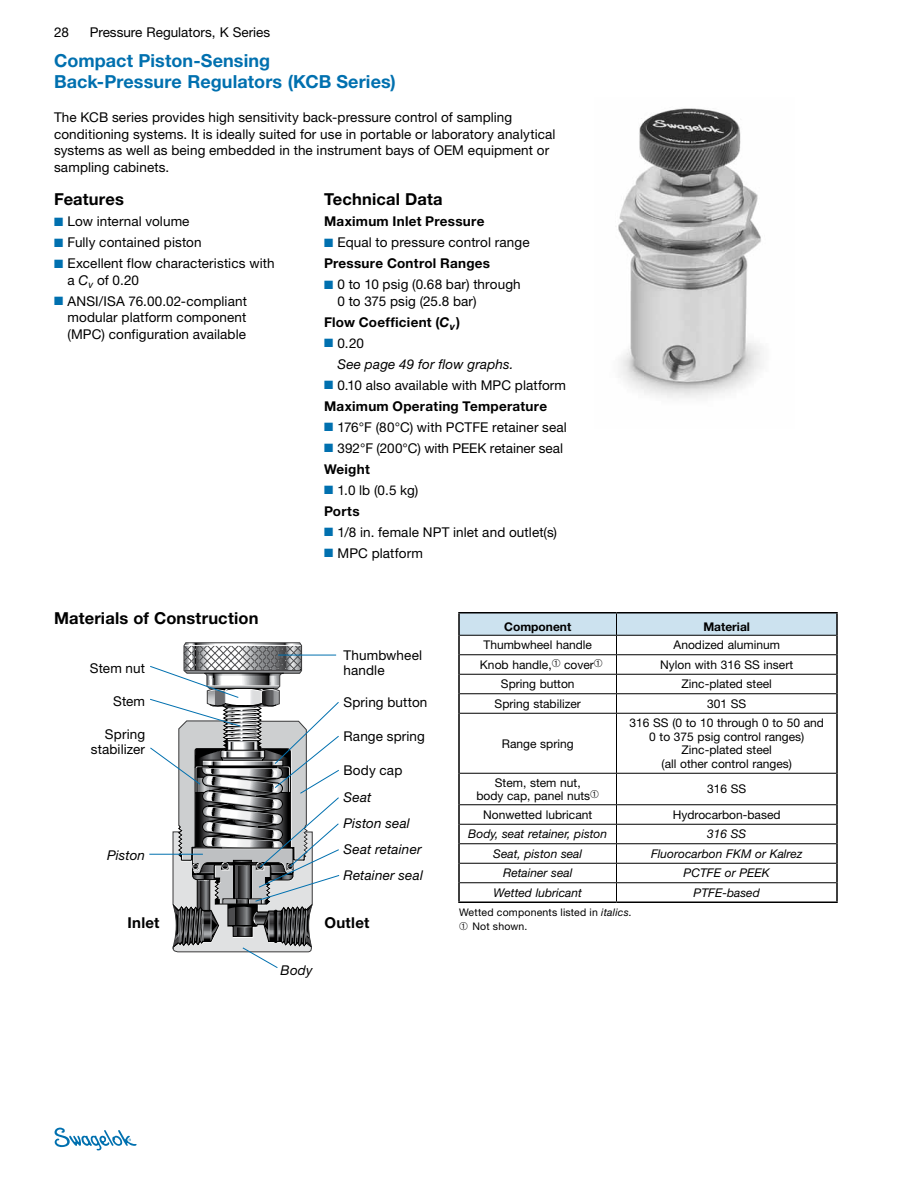
<style>
.page{position:relative;width:918px;height:1188px;background:#fff}
.page>*{position:absolute;margin:0;border:0;box-sizing:border-box;transform-origin:0 0}
.t1{font:700 18px/21px "Helvetica Neue LT Std";letter-spacing:.005em;color:#0070af}
.t2{font:700 16.5px "Helvetica Neue LT Std";letter-spacing:.01em;color:#000}
.t3{font:700 15px "Helvetica Neue LT Std";letter-spacing:.015em;color:#000}
.t4{font:13.5px/16.5px "Helvetica Neue LT Std";letter-spacing:.01em;color:#000}
.t5{font:italic 13.5px/21px "Helvetica Neue LT Std";letter-spacing:.015em;color:#000}
.t6{font:700 13.5px "Helvetica Neue LT Std";letter-spacing:.02em;color:#000}
.t7{font:12px/13.5px "Helvetica Neue LT Std";color:#000;text-align:center}
.t8{font:italic 12px "Helvetica Neue LT Std";color:#000}
.t9{font:700 12px "Helvetica Neue LT Std";color:#000}
.t10{font:10.5px/13.5px "Helvetica Neue LT Std";letter-spacing:.015em;color:#000}
.s1{color:#0070af}
.s2{font-weight:700}
.s3{font-style:italic}
.s4{font-style:normal}
</style>
<div class="page">
<svg style="left:55px;top:1128px;width:82px;height:22px"></svg>
<img style="left:618px;top:108px;width:145px;height:290px">
<svg style="left:149px;top:642px;width:191px;height:326px"></svg>
<hr style="left:278px;top:655px;width:58px;height:1px;background:#0070af">
<hr style="left:458px;top:612px;width:158px;height:2px;background:#000">
<hr style="left:616px;top:612px;width:222px;height:2px;background:#000">
<hr style="left:458px;top:713px;width:2px;height:60px;background:#000">
<hr style="left:836px;top:713px;width:2px;height:60px;background:#000">
<hr style="left:458px;top:773px;width:2px;height:32px;background:#000">
<hr style="left:836px;top:773px;width:2px;height:32px;background:#000">
<svg style="left:458px;top:805px;width:2px;height:19px"></svg>
<svg style="left:836px;top:805px;width:2px;height:19px"></svg>
<hr style="left:458px;top:824px;width:2px;height:20px;background:#000">
<hr style="left:836px;top:824px;width:2px;height:20px;background:#000">
<svg style="left:458px;top:844px;width:2px;height:19px"></svg>
<svg style="left:836px;top:844px;width:2px;height:19px"></svg>
<hr style="left:458px;top:863px;width:2px;height:20px;background:#000">
<hr style="left:836px;top:863px;width:2px;height:20px;background:#000">
<svg style="left:458px;top:883px;width:2px;height:19px"></svg>
<svg style="left:836px;top:883px;width:2px;height:19px"></svg>
<hr style="left:458px;top:902px;width:158px;height:1px;background:#000">
<hr style="left:616px;top:902px;width:222px;height:1px;background:#000">
<svg style="left:458px;top:613px;width:380px;height:100px"></svg>
<hr style="left:460px;top:713px;width:156px;height:1px;background:#000">
<hr style="left:616px;top:713px;width:220px;height:1px;background:#000">
<hr style="left:616px;top:714px;width:1px;height:59px;background:#000">
<hr style="left:460px;top:773px;width:156px;height:1px;background:#000">
<hr style="left:616px;top:773px;width:220px;height:1px;background:#000">
<hr style="left:616px;top:774px;width:1px;height:30px;background:#000">
<hr style="left:460px;top:804px;width:156px;height:1px;background:#000">
<hr style="left:616px;top:804px;width:220px;height:1px;background:#000">
<hr style="left:460px;top:824px;width:156px;height:1px;background:#000">
<hr style="left:616px;top:824px;width:220px;height:1px;background:#000">
<hr style="left:460px;top:843px;width:156px;height:1px;background:#000">
<hr style="left:616px;top:843px;width:220px;height:1px;background:#000">
<hr style="left:460px;top:863px;width:156px;height:1px;background:#000">
<hr style="left:616px;top:863px;width:220px;height:1px;background:#000">
<hr style="left:460px;top:882px;width:156px;height:1px;background:#000">
<hr style="left:616px;top:882px;width:220px;height:1px;background:#000">
<svg style="left:616px;top:805px;width:1px;height:97px"></svg>
<p class="t4" style="left:54px;top:23px;width:17px">28</p>
<p class="t4" style="left:90px;top:23px;width:182px">Pressure Regulators, K Series</p>
<h1 class="t1" style="left:54px;top:50px;width:343px">Compact Piston-Sensing<br>Back-Pressure Regulators (KCB Series)</h1>
<p class="t4" style="left:54px;top:109px;width:503px">The KCB series provides high sensitivity back-pressure control of sampling conditioning systems. It is ideally suited for use in portable or laboratory analytical systems as well as being embedded in the instrument bays of OEM equipment or sampling cabinets.</p>
<p class="t2" style="left:324px;top:189px;width:120px">Technical Data</p>
<p class="t6" style="left:324px;top:213px;width:162px">Maximum Inlet Pressure</p>
<p class="t4" style="left:324px;top:232px;width:207px;line-height:21px"><span class="s1">■</span> Equal to pressure control range<br><span class="s2">Pressure Control Ranges</span></p>
<p class="t4" style="left:338px;top:276px;width:185px;text-indent:-14px"><span class="s1">■</span> 0 to 10 psig (0.68 bar) through<br>0 to 375 psig (25.8 bar)</p>
<p class="t6" style="left:324px;top:314px;width:138px">Flow Coefficient (<span class="s3">C</span><sub>v</sub>)</p>
<p class="t5" style="left:338px;top:332px;width:178px;text-indent:-14px"><span class="s1">■</span> <span class="s4">0.20<br></span>See page 49 for flow graphs.</p>
<p class="t4" style="left:324px;top:374px;width:244px;line-height:21px"><span class="s1">■</span> 0.10 also available with MPC platform<br><span class="s2">Maximum Operating Temperature</span></p>
<p class="t4" style="left:324px;top:419px;width:244px"><span class="s1">■</span> 176°F (80°C) with PCTFE retainer seal</p>
<p class="t4" style="left:324px;top:437px;width:241px;line-height:21px"><span class="s1">■</span> 392°F (200°C) with PEEK retainer seal<br><span class="s2">Weight</span></p>
<p class="t4" style="left:324px;top:479px;width:96px;line-height:21px"><span class="s1">■</span> 1.0 lb (0.5 kg)<br><span class="s2">Ports</span></p>
<p class="t4" style="left:324px;top:524px;width:235px"><span class="s1">■</span> 1/8 in. female NPT inlet and outlet(s)</p>
<p class="t4" style="left:324px;top:545px;width:100px"><span class="s1">■</span> MPC platform</p>
<p class="t2" style="left:54px;top:189px;width:71px">Features</p>
<p class="t4" style="left:54px;top:213px;width:137px"><span class="s1">■</span> Low internal volume</p>
<p class="t4" style="left:54px;top:234px;width:149px"><span class="s1">■</span> Fully contained piston</p>
<p class="t4" style="left:68px;top:255px;width:209px;text-indent:-14px"><span class="s1">■</span> Excellent flow characteristics with a <span class="s3">C</span><sub>v</sub> of 0.20</p>
<p class="t4" style="left:68px;top:293px;width:181px;text-align:justify;text-indent:-14px"><span class="s1">■</span> ANSI/ISA 76.00.02-compliant modular platform component (MPC) configuration available</p>
<p class="t2" style="left:54px;top:608px;width:206px">Materials of Construction</p>
<p class="t4" style="left:90px;top:660px;width:57px">Stem nut</p>
<p class="t4" style="left:113px;top:693px;width:34px">Stem</p>
<p class="t4" style="left:91px;top:727px;width:56px;line-height:15px;text-align:right">Spring stabilizer</p>
<p class="t5" style="left:107px;top:844px;width:40px">Piston</p>
<p class="t4" style="left:344px;top:647px;width:80px;line-height:15px">Thumbwheel handle</p>
<p class="t4" style="left:344px;top:694px;width:85px">Spring button</p>
<p class="t4" style="left:344px;top:728px;width:83px">Range spring</p>
<p class="t4" style="left:344px;top:761px;width:60px">Body cap</p>
<p class="t5" style="left:344px;top:786px;width:29px">Seat</p>
<p class="t5" style="left:344px;top:812px;width:68px">Piston seal</p>
<p class="t5" style="left:344px;top:838px;width:80px">Seat retainer</p>
<p class="t5" style="left:344px;top:865px;width:81px">Retainer seal</p>
<p class="t3" style="left:128px;top:914px;width:33px">Inlet</p>
<p class="t3" style="left:325px;top:913px;width:46px">Outlet</p>
<p class="t5" style="left:281px;top:959px;width:33px">Body</p>
<p class="t9" style="left:504px;top:619px;width:69px">Component</p>
<p class="t9" style="left:703px;top:619px;width:48px">Material</p>
<p class="t7" style="left:483px;top:638px;width:110px">Thumbwheel handle</p>
<p class="t7" style="left:674px;top:638px;width:108px">Anodized aluminum</p>
<p class="t7" style="left:480px;top:658px;width:124px">Knob handle,➀ cover➀</p>
<p class="t7" style="left:660px;top:658px;width:134px">Nylon with 316 SS insert</p>
<p class="t7" style="left:501px;top:677px;width:75px">Spring button</p>
<p class="t7" style="left:682px;top:677px;width:92px">Zinc-plated steel</p>
<p class="t7" style="left:495px;top:697px;width:88px">Spring stabilizer</p>
<p class="t7" style="left:707px;top:697px;width:41px">301 SS</p>
<p class="t7" style="left:502px;top:736px;width:73px">Range spring</p>
<p class="t7" style="left:629px;top:716px;width:196px">316 SS (0 to 10 through 0 to 50 and<br>0 to 375 psig control ranges)<br>Zinc-plated steel<br>(all other control ranges)</p>
<p class="t7" style="left:476px;top:775px;width:124px">Stem, stem nut,<br>body cap, panel nuts➀</p>
<p class="t7" style="left:707px;top:782px;width:41px">316 SS</p>
<p class="t7" style="left:483px;top:808px;width:111px">Nonwetted lubricant</p>
<p class="t7" style="left:673px;top:808px;width:109px">Hydrocarbon-based</p>
<p class="t8" style="left:468px;top:827px;width:140px">Body, seat retainer, piston</p>
<p class="t8" style="left:707px;top:827px;width:41px">316 SS</p>
<p class="t8" style="left:493px;top:846px;width:90px">Seat, piston seal</p>
<p class="t8" style="left:651px;top:846px;width:153px">Fluorocarbon FKM or Kalrez</p>
<p class="t8" style="left:503px;top:866px;width:71px">Retainer seal</p>
<p class="t8" style="left:684px;top:866px;width:88px">PCTFE or PEEK</p>
<p class="t8" style="left:494px;top:885px;width:90px">Wetted lubricant</p>
<p class="t8" style="left:694px;top:885px;width:68px">PTFE-based</p>
<p class="t10" style="left:459px;top:906px;width:175px">Wetted components listed in <span class="s3">italics.<br></span>➀ Not shown.</p>
</div>
